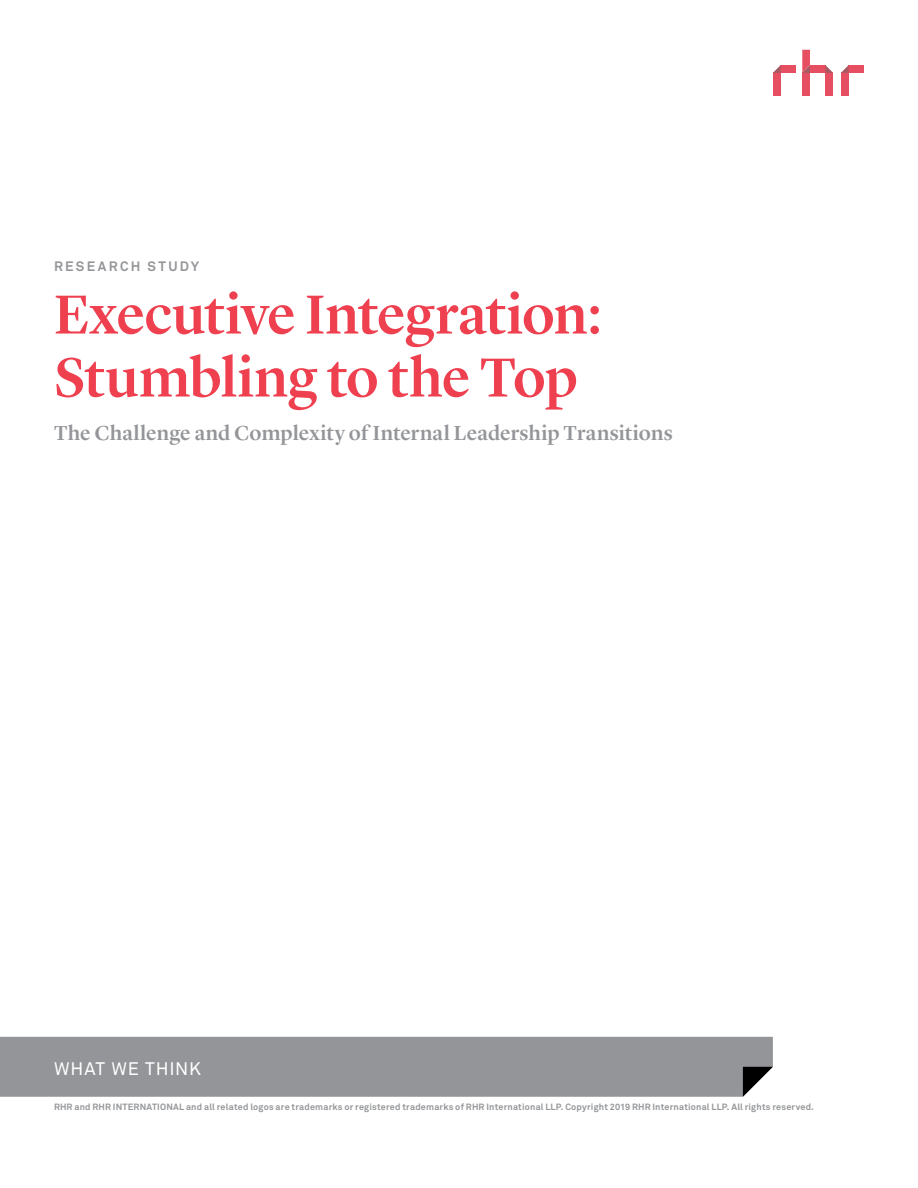
<style>
.page{position:relative;width:918px;height:1188px;background:#fff}
.page>*{position:absolute;margin:0;border:0;box-sizing:border-box;transform-origin:0 0}
.t1{font:500 57px/63px "Lyon Display";letter-spacing:-.01em;color:#ef4050}
.t2{font:500 21px "Lyon Display";color:#939598}
.t3{font:18px "Akkurat Std";letter-spacing:.04em;color:#fff}
.t4{font:700 13.5px "Akkurat Std";letter-spacing:.17em;color:#939598}
.t5{font:700 9px "Akkurat Std";letter-spacing:.02em;color:#939598}
</style>
<div class="page">
<div style="left:0;top:1037px;width:773px;height:60px;background:#939598"></div>
<svg style="left:743px;top:1067px;width:30px;height:30px"></svg>
<div style="left:781px;top:65px;width:15px;height:8px;background:#e64e61"></div>
<div style="left:773px;top:73px;width:8px;height:23px;background:#e64e61"></div>
<div style="left:849px;top:65px;width:15px;height:8px;background:#e64e61"></div>
<div style="left:841px;top:73px;width:8px;height:23px;background:#e64e61"></div>
<div style="left:810px;top:65px;width:15px;height:8px;background:#e64e61"></div>
<div style="left:825px;top:73px;width:8px;height:23px;background:#e64e61"></div>
<div style="left:802px;top:73px;width:8px;height:23px;background:#e64e61"></div>
<svg style="left:773px;top:65px;width:8px;height:8px"></svg>
<svg style="left:841px;top:65px;width:8px;height:8px"></svg>
<svg style="left:802px;top:50px;width:8px;height:23px"></svg>
<svg style="left:825px;top:65px;width:8px;height:8px"></svg>
<h3 class="t4" style="left:54px;top:258px;width:147px">RESEARCH STUDY</h3>
<h1 class="t1" style="left:54px;top:278px;width:550px">Executive Integration:<br>Stumbling to the Top</h1>
<h2 class="t2" style="left:54px;top:417px;width:620px">The Challenge and Complexity of Internal Leadership Transitions</h2>
<h3 class="t3" style="left:54px;top:1058px;width:148px">WHAT WE THINK</h3>
<p class="t5" style="left:54px;top:1102px;width:761px">RHR and RHR INTERNATIONAL and all related logos are trademarks or registered trademarks of RHR International LLP. Copyright 2019 RHR International LLP. All rights reserved.</p>
</div>
